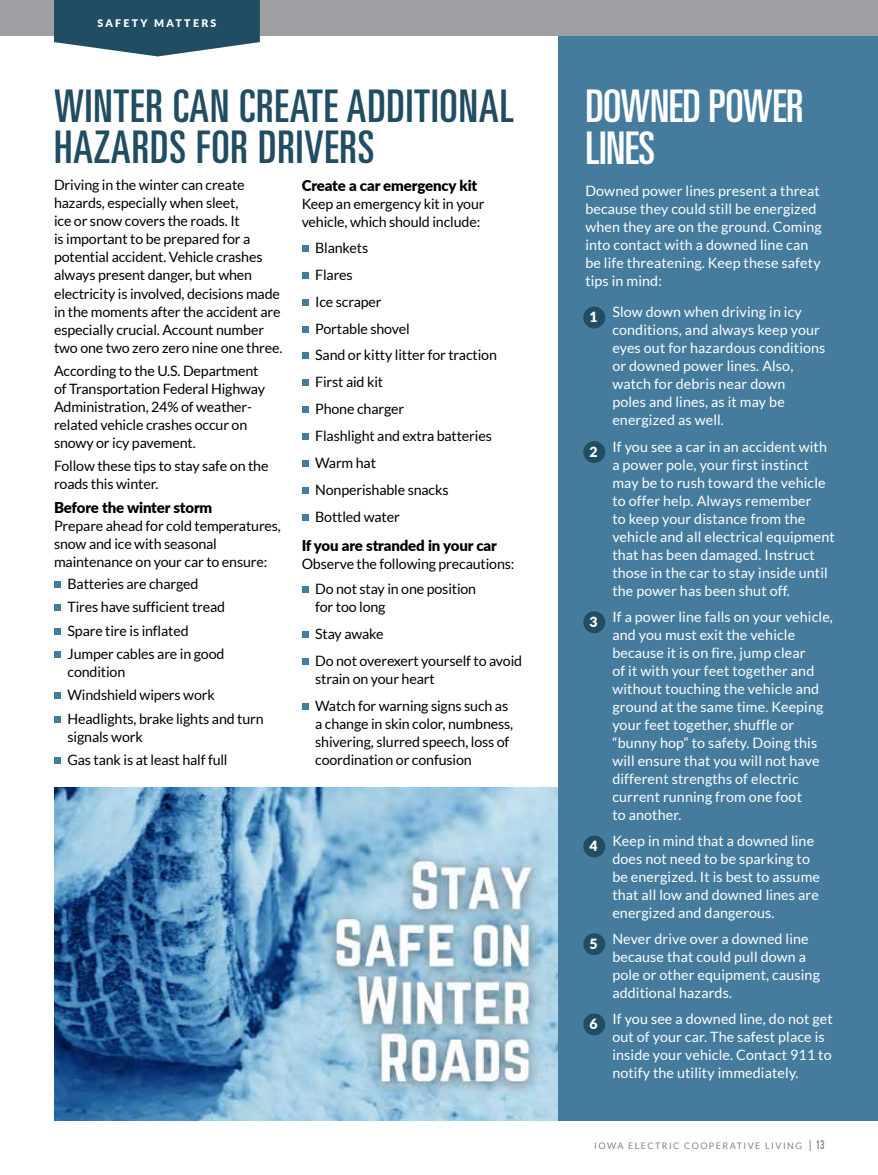
<style>
.page{position:relative;width:878px;height:1175px;background:#fff}
.page>*{position:absolute;margin:0;border:0;box-sizing:border-box;transform-origin:0 0}
.t1{font:ultra-condensed 45px/40.5px "Univers";letter-spacing:.02em;color:#204d62}
.t2{font:ultra-condensed 45px/42px "Univers";letter-spacing:-.01em;color:#fff}
.t3{font:900 15px "Lato";letter-spacing:-.01em;color:#000}
.t4{font:14.25px/18px "Lato";letter-spacing:.01em;color:#fff}
.t5{font:14.25px/18px "Lato";letter-spacing:-.01em;color:#000}
.t6{font:900 14.1px "Lato";color:#fff}
.t7{font:900 10.5px "Lato";letter-spacing:.22em;color:#fff}
.t8{font:9px "Lato";letter-spacing:.16em;color:#808285}
.s1{font-size:12px}
.s2{font-family:"Univers";font-stretch:ultra-condensed;font-size:12px}
</style>
<div class="page">
<img style="left:54px;top:787px;width:504px;height:333px">
<div style="left:558px;top:27px;width:320px;height:1093px;background:#457c9d"></div>
<div style="left:0;top:0;width:878px;height:35px;background:#9d9fa2"></div>
<svg style="left:54px;top:0;width:206px;height:56px;background:#3a6274"></svg>
<div style="left:54px;top:581px;width:7px;height:6px;background:#457c9d"></div>
<div style="left:54px;top:604px;width:7px;height:7px;background:#457c9d"></div>
<div style="left:54px;top:627px;width:7px;height:7px;background:#457c9d"></div>
<div style="left:54px;top:651px;width:7px;height:7px;background:#457c9d"></div>
<div style="left:54px;top:692px;width:7px;height:7px;background:#457c9d"></div>
<div style="left:54px;top:716px;width:7px;height:6px;background:#457c9d"></div>
<div style="left:54px;top:757px;width:7px;height:7px;background:#457c9d"></div>
<svg style="left:302px;top:245px;width:6px;height:6px"></svg>
<svg style="left:302px;top:272px;width:6px;height:6px"></svg>
<svg style="left:302px;top:299px;width:6px;height:6px"></svg>
<div style="left:302px;top:325px;width:6px;height:7px;background:#457c9d"></div>
<div style="left:302px;top:352px;width:6px;height:7px;background:#457c9d"></div>
<div style="left:302px;top:379px;width:6px;height:7px;background:#457c9d"></div>
<div style="left:302px;top:406px;width:6px;height:7px;background:#457c9d"></div>
<div style="left:302px;top:433px;width:6px;height:7px;background:#457c9d"></div>
<div style="left:302px;top:460px;width:6px;height:7px;background:#457c9d"></div>
<div style="left:302px;top:487px;width:6px;height:7px;background:#457c9d"></div>
<div style="left:302px;top:514px;width:6px;height:7px;background:#457c9d"></div>
<div style="left:302px;top:586px;width:6px;height:7px;background:#457c9d"></div>
<div style="left:302px;top:631px;width:6px;height:7px;background:#457c9d"></div>
<div style="left:302px;top:658px;width:6px;height:7px;background:#457c9d"></div>
<div style="left:302px;top:703px;width:6px;height:7px;background:#457c9d"></div>
<div style="left:583px;top:306px;width:22px;height:22px;background:#204d62;border-radius:50%"></div>
<div style="left:583px;top:441px;width:22px;height:22px;background:#204d62;border-radius:50%"></div>
<div style="left:583px;top:611px;width:22px;height:22px;background:#204d62;border-radius:50%"></div>
<div style="left:583px;top:835px;width:22px;height:22px;background:#204d62;border-radius:50%"></div>
<div style="left:583px;top:933px;width:22px;height:22px;background:#204d62;border-radius:50%"></div>
<div style="left:583px;top:1013px;width:22px;height:22px;background:#204d62;border-radius:50%"></div>
<p class="t7" style="left:97px;top:15px;width:120px">SAFETY MATTERS</p>
<h1 class="t1" style="left:54px;top:86px;width:461px">WINTER CAN CREATE ADDITIONAL<br>HAZARDS FOR DRIVERS</h1>
<p class="t5" style="left:54px;top:176px;width:230px">Driving in the winter can create hazards, especially when sleet,<br>ice or snow covers the roads. It<br>is important to be prepared for a potential accident. Vehicle crashes always present danger, but when electricity is involved, decisions made in the moments after the accident are especially crucial. Account number two one two zero zero nine one three.</p>
<p class="t5" style="left:54px;top:362px;width:212px">According to the U.S. Department of Transportation Federal Highway<br>Administration, 24% of weather&shy;related vehicle crashes occur on snowy or icy pavement.</p>
<p class="t5" style="left:54px;top:457px;width:216px">Follow these tips to stay safe on the roads this winter.</p>
<p class="t3" style="left:54px;top:496px;width:160px">Before the winter storm</p>
<p class="t5" style="left:54px;top:516px;width:228px">Prepare ahead for cold temperatures, snow and ice with seasonal maintenance on your car to ensure:</p>
<p class="t5" style="left:68px;top:572px;width:159px;line-height:23.4px">Batteries are charged<br>Tires have sufficient tread<br>Spare tire is inflated<br>Jumper cables are in good</p>
<p class="t5" style="left:68px;top:660px;width:198px;line-height:23.4px">condition<br>Windshield wipers work<br>Headlights, brake lights and turn</p>
<p class="t5" style="left:68px;top:725px;width:161px;line-height:23.4px">signals work<br>Gas tank is at least half full</p>
<p class="t3" style="left:302px;top:174px;width:177px">Create a car emergency kit</p>
<p class="t5" style="left:301px;top:195px;width:184px">Keep an emergency kit in your vehicle, which should include:</p>
<p class="t5" style="left:315px;top:234px;width:183px;line-height:27px">Blankets<br>Flares<br>Ice scraper<br>Portable shovel<br>Sand or kitty litter for traction<br>First aid kit<br>Phone charger<br>Flashlight and extra batteries<br>Warm hat<br>Nonperishable snacks<br>Bottled water</p>
<p class="t3" style="left:302px;top:534px;width:197px">If you are stranded in your car</p>
<p class="t5" style="left:315px;top:550px;width:201px;line-height:25.5px;text-indent:-14px">Observe the following precautions:<br>Do not stay in one position</p>
<p class="t5" style="left:315px;top:593px;width:208px;line-height:27px">for too long<br>Stay awake<br>Do not overexert yourself to avoid</p>
<p class="t5" style="left:315px;top:665px;width:194px;line-height:27px">strain on your heart<br>Watch for warning signs such as</p>
<p class="t5" style="left:315px;top:715px;width:199px">a change in skin color, numbness, shivering, slurred speech, loss of coordination or confusion</p>
<h1 class="t2" style="left:585px;top:85px;width:220px">DOWNED POWER<br>LINES</h1>
<p class="t4" style="left:585px;top:181px;width:238px">Downed power lines present a threat because they could still be energized when they are on the ground. Coming into contact with a downed line can be life threatening. Keep these safety tips in mind:</p>
<p class="t4" style="left:612px;top:303px;width:215px">Slow down when driving in icy conditions, and always keep your eyes out for hazardous conditions or downed power lines. Also, watch for debris near down<br>poles and lines, as it may be energized as well.</p>
<p class="t4" style="left:612px;top:437px;width:224px">If you see a car in an accident with a power pole, your first instinct may be to rush toward the vehicle to offer help. Always remember<br>to keep your distance from the vehicle and all electrical equipment that has been damaged. Instruct those in the car to stay inside until the power has been shut off.</p>
<p class="t4" style="left:612px;top:607px;width:222px">If a power line falls on your vehicle, and you must exit the vehicle because it is on fire, jump clear<br>of it with your feet together and without touching the vehicle and ground at the same time. Keeping your feet together, shuffle or “bunny hop” to safety. Doing this will ensure that you will not have different strengths of electric current running from one foot<br>to another.</p>
<p class="t4" style="left:612px;top:831px;width:209px">Keep in mind that a downed line does not need to be sparking to be energized. It is best to assume that all low and downed lines are energized and dangerous.</p>
<p class="t4" style="left:612px;top:929px;width:209px">Never drive over a downed line because that could pull down a pole or other equipment, causing additional hazards.</p>
<p class="t4" style="left:612px;top:1009px;width:222px">If you see a downed line, do not get out of your car. The safest place is inside your vehicle. Contact 911 to notify the utility immediately.</p>
<p class="t6" style="left:589px;top:306px;width:10px">1</p>
<p class="t6" style="left:589px;top:441px;width:10px">2</p>
<p class="t6" style="left:589px;top:611px;width:10px">3</p>
<p class="t6" style="left:589px;top:835px;width:10px">4</p>
<p class="t6" style="left:589px;top:933px;width:10px">5</p>
<p class="t6" style="left:589px;top:1013px;width:10px">6</p>
<p class="t8" style="left:594px;top:1141px;width:232px">IOWA ELECTRIC COOPERATIVE LIVING <span class="s1">|</span> <span class="s2">13</span></p>
</div>
